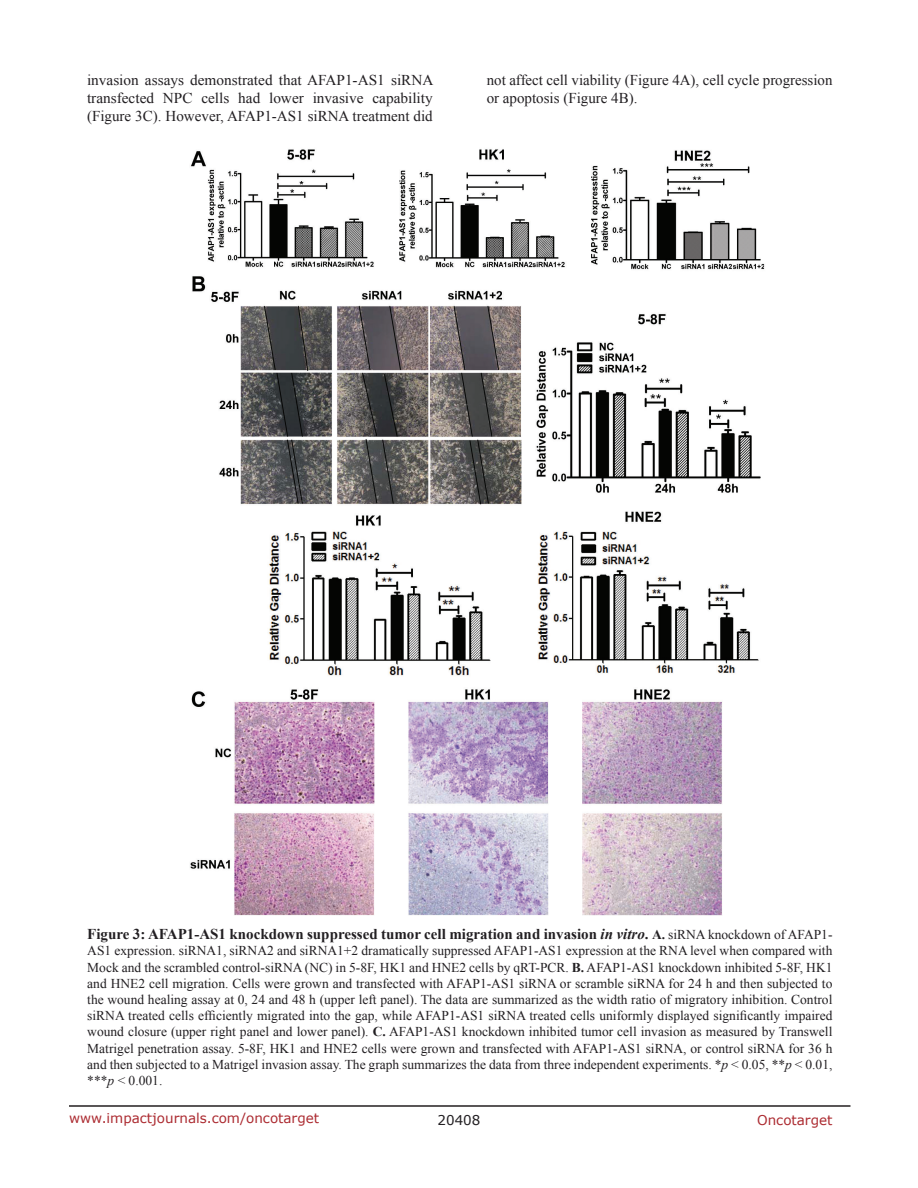
<style>
.page{position:relative;width:918px;height:1188px;background:#fff}
.page>*{position:absolute;margin:0;border:0;box-sizing:border-box;transform-origin:0 0}
.BodyText{font:15px/18px "Times New Roman";color:#221f22;text-align:justify}
.FigureText{font:700 15px "Times New Roman";color:#221f22}
.FigureText-2{font:13.5px/16.2px "Times New Roman";color:#221f22;text-align:justify}
.t1{font:13.5px "Verdana";color:#ac2b31}
.t2{font:13.5px "Verdana";color:#221f22}
.s1{font-style:italic}
.s2{font-size:13.5px}
.s3{font-weight:400;font-size:13.5px}
.s4{font-weight:700}
</style>
<div class="page">
<hr style="left:69px;top:1105px;width:781px;height:2px;background:#231f20">
<img style="left:190px;top:149px;width:575px;height:767px">
<p class="BodyText" style="left:87px;top:71px;width:348px">invasion assays demonstrated that AFAP1-AS1 siRNA transfected NPC cells had lower invasive capability (Figure 3C). However, AFAP1-AS1 siRNA treatment did</p>
<p class="BodyText" style="left:487px;top:71px;width:347px">not affect cell viability (Figure 4A), cell cycle progression or apoptosis (Figure 4B).</p>
<p class="FigureText" style="left:87px;top:924px;width:747px">Figure 3: AFAP1-AS1 knockdown suppressed tumor cell migration and invasion <span class="s1">in vitro</span>. <span class="s2">A.</span> <span class="s3">siRNA knockdown of AFAP1-</span></p>
<p class="FigureText-2" style="left:87px;top:943px;width:747px">AS1 expression. siRNA1, siRNA2 and siRNA1+2 dramatically suppressed AFAP1-AS1 expression at the RNA level when compared with Mock and the scrambled control-siRNA (NC) in 5-8F, HK1 and HNE2 cells by qRT-PCR. <span class="s4">B.</span> AFAP1-AS1 knockdown inhibited 5-8F, HK1 and HNE2 cell migration. Cells were grown and transfected with AFAP1-AS1 siRNA or scramble siRNA for 24 h and then subjected to the wound healing assay at 0, 24 and 48 h (upper left panel). The data are summarized as the width ratio of migratory inhibition. Control siRNA treated cells efficiently migrated into the gap, while AFAP1-AS1 siRNA treated cells uniformly displayed significantly impaired wound closure (upper right panel and lower panel). <span class="s4">C.</span> AFAP1-AS1 knockdown inhibited tumor cell invasion as measured by Transwell Matrigel penetration assay. 5-8F, HK1 and HNE2 cells were grown and transfected with AFAP1-AS1 siRNA, or control siRNA for 36 h and then subjected to a Matrigel invasion assay. The graph summarizes the data from three independent experiments. *<span class="s1">p</span> &lt; 0.05, **<span class="s1">p</span> &lt; 0.01, ***<span class="s1">p</span> &lt; 0.001.</p>
<p class="t1" style="left:69px;top:1109px;width:252px">www.impactjournals.com/oncotarget</p>
<p class="t2" style="left:438px;top:1111px;width:44px">20408</p>
<p class="t1" style="left:757px;top:1111px;width:77px">Oncotarget</p>
</div>
